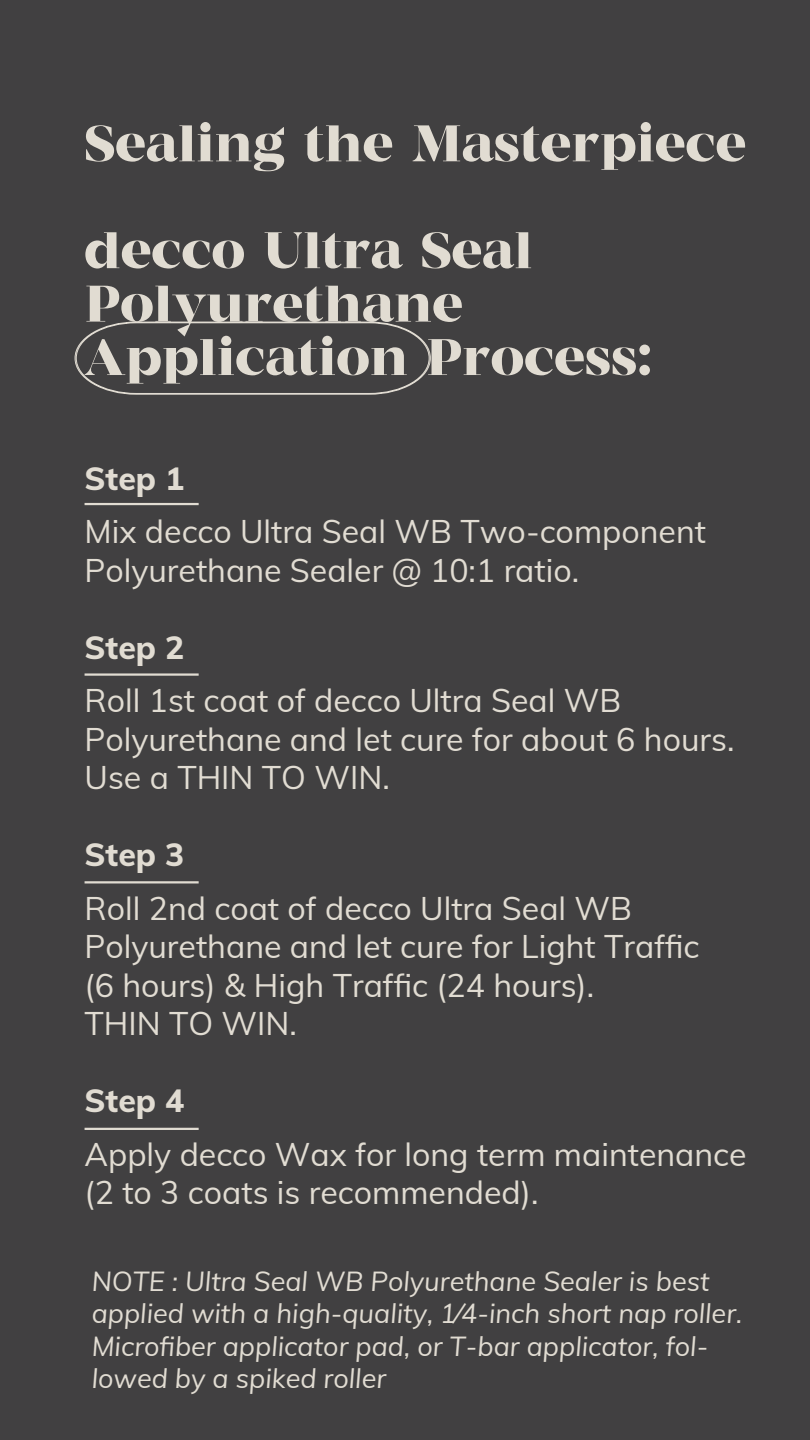
<style>
.page{position:relative;width:810px;height:1440px;background:#414041}
.page>*{position:absolute;margin:0;border:0;box-sizing:border-box;transform-origin:0 0}
.t1{font:500 51.3px/106.9px "MADE Coachella";color:#e1dcd2}
.t2{font:32.1px/38.5px "Muli Regular 400";color:#e1dcd2}
.t3{font:32.1px "Muli Regular 800";color:#e1dcd2}
.t4{font:27px/32.4px "Muli Italic 400";color:#e1dcd2}
</style>
<div class="page">
<hr style="left:85px;top:503px;width:114px;height:2px;background:#e1dcd2">
<hr style="left:85px;top:673px;width:114px;height:3px;background:#e1dcd2">
<hr style="left:85px;top:881px;width:114px;height:2px;background:#e1dcd2">
<hr style="left:85px;top:1128px;width:114px;height:2px;background:#e1dcd2">
<svg style="left:74px;top:321px;width:357px;height:74px"></svg>
<h1 class="t1" style="left:85px;top:93px;width:663px">Sealing the Masterpiece decco Ultra Seal</h1>
<h1 class="t1" style="left:85px;top:280px;width:569px;line-height:53.4px">Polyurethane<br>Application Process:</h1>
<p class="t3" style="left:85px;top:455px;width:101px">Step 1</p>
<p class="t2" style="left:85px;top:511px;width:623px">Mix decco Ultra Seal WB Two-component<br>Polyurethane Sealer @ 10:1 ratio.</p>
<p class="t3" style="left:85px;top:624px;width:102px">Step 2</p>
<p class="t2" style="left:85px;top:680px;width:651px">Roll 1st coat of decco Ultra Seal WB<br>Polyurethane and let cure for about 6 hours.<br>Use a THIN TO WIN.</p>
<p class="t3" style="left:85px;top:831px;width:101px">Step 3</p>
<p class="t2" style="left:85px;top:887px;width:616px">Roll 2nd coat of decco Ultra Seal WB<br>Polyurethane and let cure for Light Traffic (6 hours) &amp; High Traffic (24 hours).<br>THIN TO WIN.</p>
<p class="t3" style="left:85px;top:1077px;width:101px">Step 4</p>
<p class="t2" style="left:85px;top:1133px;width:664px">Apply decco Wax for long term maintenance (2 to 3 coats is recommended).</p>
<p class="t4" style="left:92px;top:1264px;width:652px">NOTE : Ultra Seal WB Polyurethane Sealer is best applied with a high-quality, 1⁄4-inch short nap roller.<br>Microfiber applicator pad, or T-bar applicator, fol&shy;lowed by a spiked roller</p>
</div>
